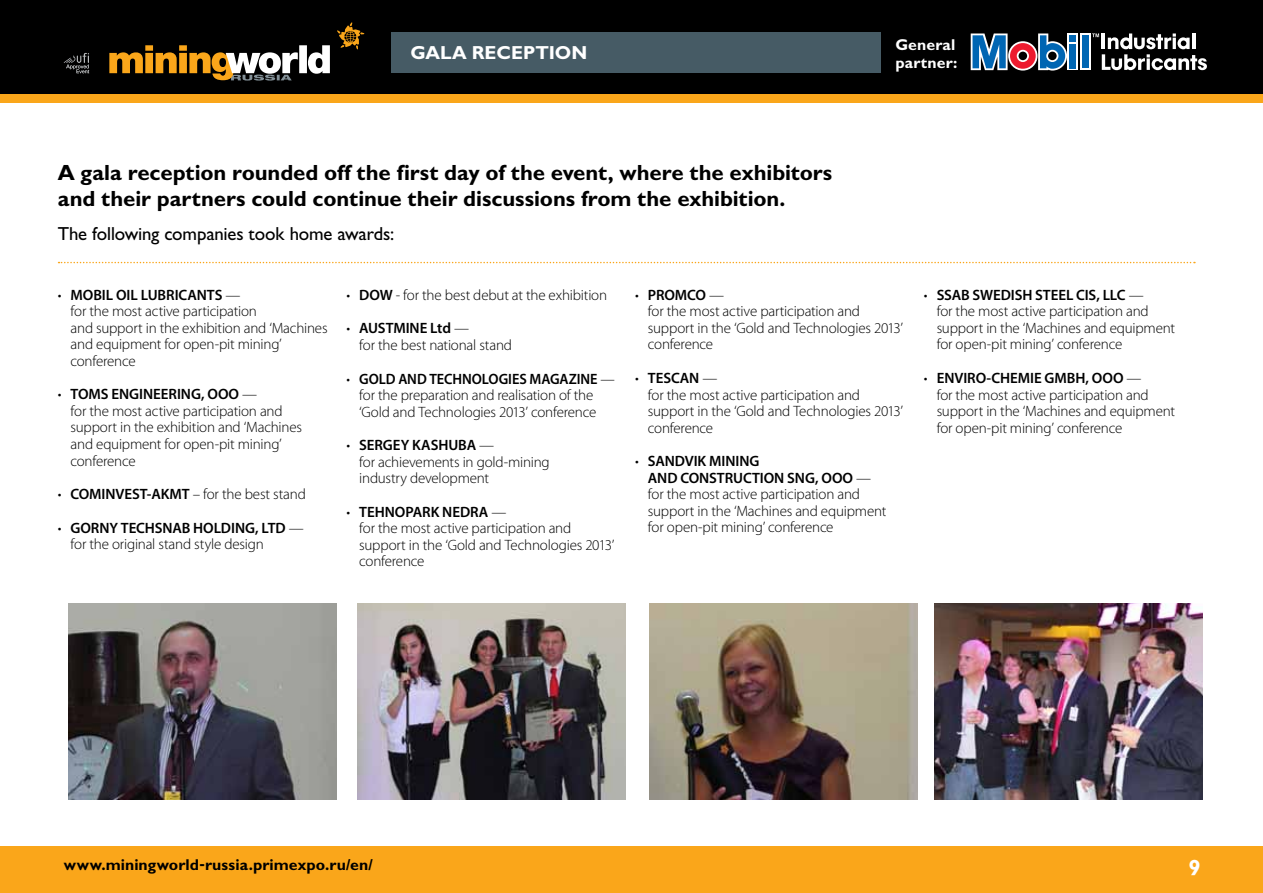
<style>
.page{position:relative;width:1263px;height:893px;background:#fff}
.page>*{position:absolute;margin:0;border:0;box-sizing:border-box;transform-origin:0 0}
.t1{font:700 21px/25.2px "Gals";letter-spacing:-.01em;color:#000}
.t2{font:700 21px "Gals";color:#fff}
.t3{font:18px "Gals";letter-spacing:-.01em;color:#000}
.t4{font:700 18px "Gals";color:#fff}
.t5{font:300 15px/16.5px "Myriad Pro";letter-spacing:-.015em;color:#000}
.t6{font:300 15px/16.5px "Myriad Pro";letter-spacing:-.015em;color:#000;text-align:center;scale:.96 1}
.t7{font:700 15px "Gals";letter-spacing:.005em;color:#000}
.t8{font:700 15px/18px "Gals";letter-spacing:.005em;color:#fff}
.s1{font-weight:600}
</style>
<div class="page">
<div style="left:0;top:846px;width:1263px;height:47px;background:#faa61a"></div>
<div style="left:0;top:0;width:1263px;height:102px;background:#faa61a"></div>
<div style="left:0;top:0;width:1263px;height:94px;background:#000"></div>
<div style="left:391px;top:32px;width:490px;height:40px;background:#465b65"></div>
<svg style="left:109px;top:45px;width:221px;height:36px"></svg>
<svg style="left:337px;top:22px;width:27px;height:28px"></svg>
<svg style="left:64px;top:53px;width:25px;height:20px"></svg>
<svg style="left:1080px;top:33px;width:10px;height:37px"></svg>
<div style="left:1068px;top:33px;width:10px;height:37px;background:#fff"></div>
<svg style="left:971px;top:33px;width:96px;height:38px"></svg>
<div style="left:1082px;top:35px;width:6px;height:33px;background:#0066b3"></div>
<div style="left:1069px;top:35px;width:7px;height:7px;background:#0066b3"></div>
<div style="left:1069px;top:44px;width:7px;height:24px;background:#0066b3"></div>
<svg style="left:1092px;top:33px;width:115px;height:37px"></svg>
<svg style="left:59px;top:262px;width:1136px;height:1px"></svg>
<img style="left:650px;top:604px;width:267px;height:195px">
<img style="left:68px;top:604px;width:268px;height:195px">
<img style="left:357px;top:604px;width:268px;height:195px">
<img style="left:934px;top:604px;width:268px;height:195px">
<p class="t4" style="left:410px;top:42px;width:178px">GALA RECEPTION</p>
<h1 class="t1" style="left:58px;top:161px;width:776px">A gala reception rounded off the first day of the event, where the exhibitors and their partners could continue their discussions from the exhibition.</h1>
<p class="t3" style="left:58px;top:224px;width:338px">The following companies took home awards:</p>
<p class="t8" style="left:895px;top:36px;width:63px">General partner:</p>
<p class="t5" style="left:71px;top:287px;width:259px;text-indent:-13px">• <span class="s1">MOBIL OIL LUBRICANTS</span> —<br>for the most active participation<br>and support in the exhibition and ‘Machines and equipment for open-pit mining’ conference</p>
<p class="t5" style="left:71px;top:386px;width:233px;text-indent:-13px">• <span class="s1">TOMS ENGINEERING, OOO</span> —<br>for the most active participation and support in the exhibition and ‘Machines and equipment for open-pit mining’ conference</p>
<p class="t5" style="left:58px;top:486px;width:250px">• <span class="s1">COMINVEST-AKMT</span> – for the best stand</p>
<p class="t5" style="left:71px;top:519px;width:235px;text-indent:-13px">• <span class="s1">GORNY TECHSNAB HOLDING, LTD</span> — for the original stand style design</p>
<p class="t5" style="left:346px;top:287px;width:262px">• <span class="s1">DOW</span> - for the best debut at the exhibition</p>
<p class="t5" style="left:359px;top:320px;width:154px;text-indent:-13px">• <span class="s1">AUSTMINE Ltd</span> —<br>for the best national stand</p>
<p class="t6" style="left:346px;top:370px;width:281px">• <span class="s1">GOLD AND TECHNOLOGIES MAGAZINE</span> — for the preparation and realisation of the ‘Gold and Technologies 2013’ conference</p>
<p class="t5" style="left:359px;top:437px;width:192px;text-indent:-13px">• <span class="s1">SERGEY KASHUBA</span> —<br>for achievements in gold-mining industry development</p>
<p class="t5" style="left:359px;top:503px;width:257px;text-indent:-13px">• <span class="s1">TEHNOPARK NEDRA</span> —<br>for the most active participation and support in the ‘Gold and Technologies 2013’ conference</p>
<p class="t5" style="left:648px;top:287px;width:257px;text-indent:-13px">• <span class="s1">PROMCO</span> —<br>for the most active participation and support in the ‘Gold and Technologies 2013’ conference</p>
<p class="t5" style="left:648px;top:370px;width:257px;text-indent:-13px">• <span class="s1">TESCAN</span> —<br>for the most active participation and support in the ‘Gold and Technologies 2013’ conference</p>
<p class="t5" style="left:648px;top:453px;width:240px;text-indent:-13px">• <span class="s1">SANDVIK MINING<br>AND CONSTRUCTION SNG, OOO</span> — for the most active participation and support in the ‘Machines and equipment for open-pit mining’ conference</p>
<p class="t5" style="left:937px;top:287px;width:240px;text-indent:-13px">• <span class="s1">SSAB SWEDISH STEEL CIS, LLC</span> —<br>for the most active participation and support in the ‘Machines and equipment for open-pit mining’ conference</p>
<p class="t5" style="left:937px;top:370px;width:240px;text-indent:-13px">• <span class="s1">ENVIRO-CHEMIE GMBH, OOO</span> —<br>for the most active participation and support in the ‘Machines and equipment for open-pit mining’ conference</p>
<p class="t7" style="left:64px;top:856px;width:311px">www.miningworld-russia.primexpo.ru/en/</p>
<h1 class="t2" style="left:1188px;top:855px;width:14px">9</h1>
</div>
